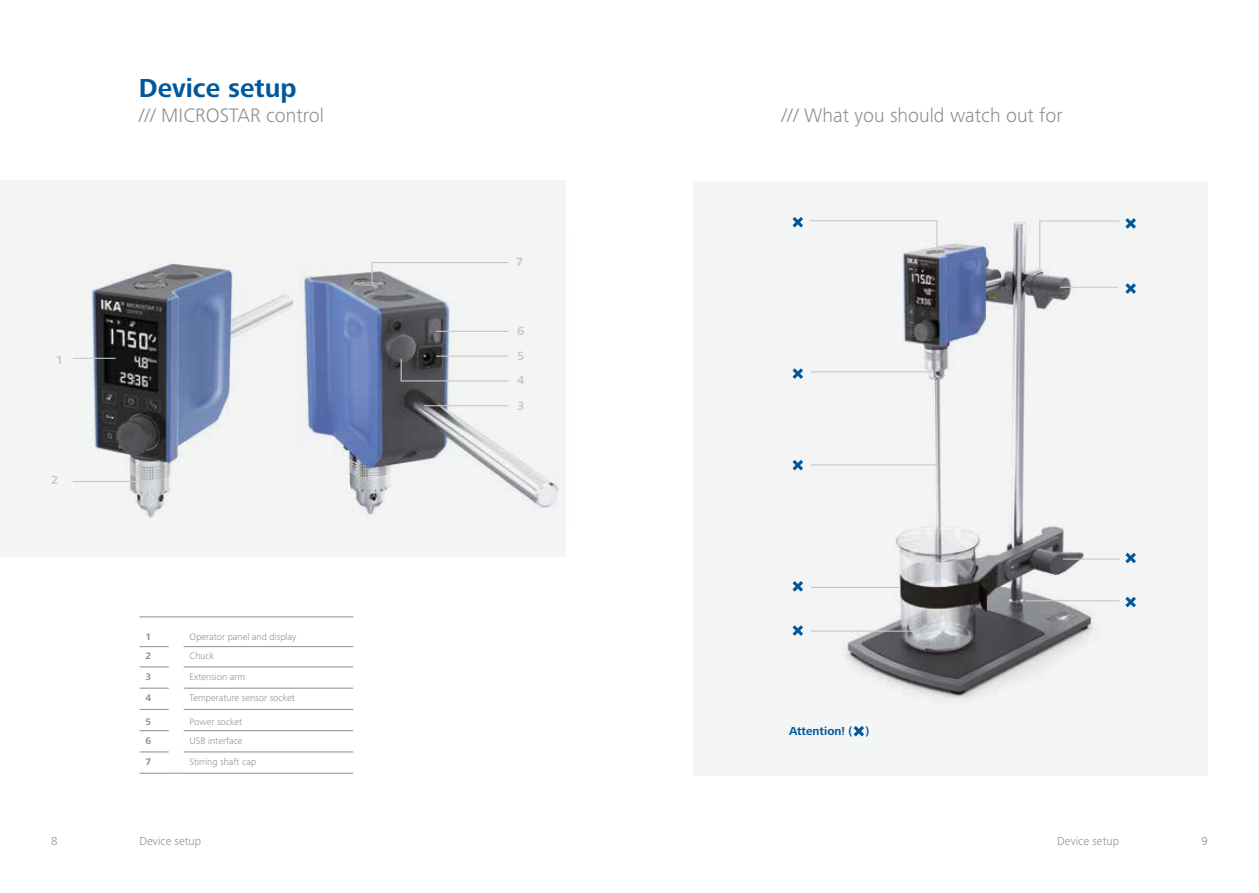
<style>
.page{position:relative;width:1259px;height:893px;background:#fff}
.page>*{position:absolute;margin:0;border:0;box-sizing:border-box;transform-origin:0 0}
.t1{font:700 27px "Frutiger Next IKA";color:#00589c}
.t2{font:300 20.25px "Frutiger Next IKA";color:#8a8f91}
.t3{font:700 12.3px/24.8px "Frutiger Next IKA";color:#c6c9cb}
.t4{font:300 12px "Frutiger Next IKA";color:#8a8f91}
.t5{font:700 12px "Frutiger Next IKA";color:#00589c}
.t6{font:300 9.75px "Frutiger Next IKA";color:#8a8f91}
.t7{font:700 9.75px "Frutiger Next IKA";color:#8a8f91}
</style>
<div class="page">
<hr style="left:139px;top:646px;width:30px;height:1px;background:#8a8f91">
<hr style="left:139px;top:666px;width:30px;height:1px;background:#8a8f91">
<hr style="left:139px;top:688px;width:30px;height:1px;background:#8a8f91">
<hr style="left:139px;top:709px;width:30px;height:1px;background:#8a8f91">
<hr style="left:139px;top:730px;width:30px;height:1px;background:#8a8f91">
<hr style="left:139px;top:752px;width:30px;height:1px;background:#8a8f91">
<hr style="left:184px;top:646px;width:169px;height:1px;background:#8a8f91">
<hr style="left:184px;top:666px;width:169px;height:1px;background:#8a8f91">
<hr style="left:184px;top:688px;width:169px;height:1px;background:#8a8f91">
<hr style="left:184px;top:709px;width:169px;height:1px;background:#8a8f91">
<hr style="left:184px;top:730px;width:169px;height:1px;background:#8a8f91">
<hr style="left:184px;top:752px;width:169px;height:1px;background:#8a8f91">
<hr style="left:139px;top:616px;width:30px;height:1px;background:#8a8f91">
<svg style="left:169px;top:616px;width:15px;height:1px"></svg>
<hr style="left:184px;top:616px;width:169px;height:1px;background:#8a8f91">
<hr style="left:139px;top:773px;width:30px;height:1px;background:#8a8f91">
<svg style="left:169px;top:773px;width:15px;height:1px"></svg>
<hr style="left:184px;top:773px;width:169px;height:1px;background:#8a8f91">
<div style="left:693px;top:181px;width:515px;height:595px;background:#f4f5f5"></div>
<img style="left:794px;top:221px;width:340px;height:479px">
<hr style="left:1060px;top:287px;width:58px;height:1px;background:#c6c9cb">
<hr style="left:1063px;top:558px;width:56px;height:2px;background:#c6c9cb">
<hr style="left:1025px;top:600px;width:94px;height:1px;background:#c6c9cb">
<hr style="left:811px;top:630px;width:123px;height:2px;background:#c6c9cb">
<hr style="left:811px;top:587px;width:88px;height:1px;background:#c6c9cb">
<hr style="left:811px;top:464px;width:126px;height:1px;background:#c6c9cb">
<svg style="left:853px;top:726px;width:11px;height:10px"></svg>
<svg style="left:1125px;top:597px;width:11px;height:10px"></svg>
<svg style="left:1125px;top:553px;width:11px;height:10px"></svg>
<svg style="left:1125px;top:283px;width:11px;height:11px"></svg>
<svg style="left:1038px;top:218px;width:98px;height:55px"></svg>
<svg style="left:792px;top:581px;width:11px;height:11px"></svg>
<svg style="left:792px;top:625px;width:11px;height:11px"></svg>
<svg style="left:792px;top:460px;width:11px;height:10px"></svg>
<svg style="left:792px;top:368px;width:11px;height:11px"></svg>
<hr style="left:811px;top:371px;width:122px;height:1px;background:#c6c9cb">
<svg style="left:792px;top:217px;width:146px;height:36px"></svg>
<div style="left:0;top:181px;width:566px;height:376px;background:#f4f5f5"></div>
<img style="left:307px;top:272px;width:251px;height:243px">
<img style="left:75px;top:255px;width:232px;height:263px">
<hr style="left:73px;top:358px;width:43px;height:1px;background:#c6c9cb">
<hr style="left:436px;top:331px;width:72px;height:1px;background:#c6c9cb">
<hr style="left:436px;top:356px;width:72px;height:1px;background:#c6c9cb">
<hr style="left:424px;top:405px;width:84px;height:1px;background:#c6c9cb">
<svg style="left:371px;top:262px;width:138px;height:24px"></svg>
<svg style="left:400px;top:358px;width:109px;height:24px"></svg>
<hr style="left:73px;top:481px;width:77px;height:1px;background:#c6c9cb">
<h1 class="t1" style="left:139px;top:73px;width:159px">Device setup</h1>
<h2 class="t2" style="left:139px;top:103px;width:187px">/// MICROSTAR control</h2>
<p class="t3" style="left:56px;top:348px;width:9px">1</p>
<p class="t3" style="left:51px;top:468px;width:9px">2</p>
<p class="t7" style="left:145px;top:631px;width:7px">1</p>
<p class="t6" style="left:190px;top:631px;width:108px">Operator panel and display</p>
<p class="t7" style="left:145px;top:651px;width:7px">2</p>
<p class="t6" style="left:190px;top:651px;width:26px">Chuck</p>
<p class="t7" style="left:145px;top:671px;width:7px">3</p>
<p class="t6" style="left:190px;top:671px;width:57px">Extension arm</p>
<p class="t7" style="left:145px;top:693px;width:7px">4</p>
<p class="t6" style="left:190px;top:693px;width:107px">Temperature sensor socket</p>
<p class="t7" style="left:145px;top:716px;width:7px">5</p>
<p class="t6" style="left:190px;top:716px;width:54px">Power socket</p>
<p class="t7" style="left:145px;top:735px;width:7px">6</p>
<p class="t6" style="left:190px;top:735px;width:54px">USB interface</p>
<p class="t7" style="left:145px;top:756px;width:7px">7</p>
<p class="t6" style="left:190px;top:756px;width:68px">Stirring shaft cap</p>
<p class="t3" style="left:516px;top:250px;width:9px">7</p>
<p class="t3" style="left:517px;top:319px;width:9px">6</p>
<p class="t3" style="left:517px;top:344px;width:9px">5<br>4</p>
<p class="t3" style="left:517px;top:394px;width:9px">3</p>
<h2 class="t2" style="left:781px;top:103px;width:283px">/// What you should watch out for</h2>
<p class="t5" style="left:789px;top:725px;width:82px">Attention! ( )</p>
<p class="t4" style="left:51px;top:834px;width:8px">8</p>
<p class="t4" style="left:139px;top:834px;width:63px">Device setup</p>
<p class="t4" style="left:1057px;top:834px;width:63px">Device setup</p>
<p class="t4" style="left:1201px;top:834px;width:8px">9</p>
</div>
